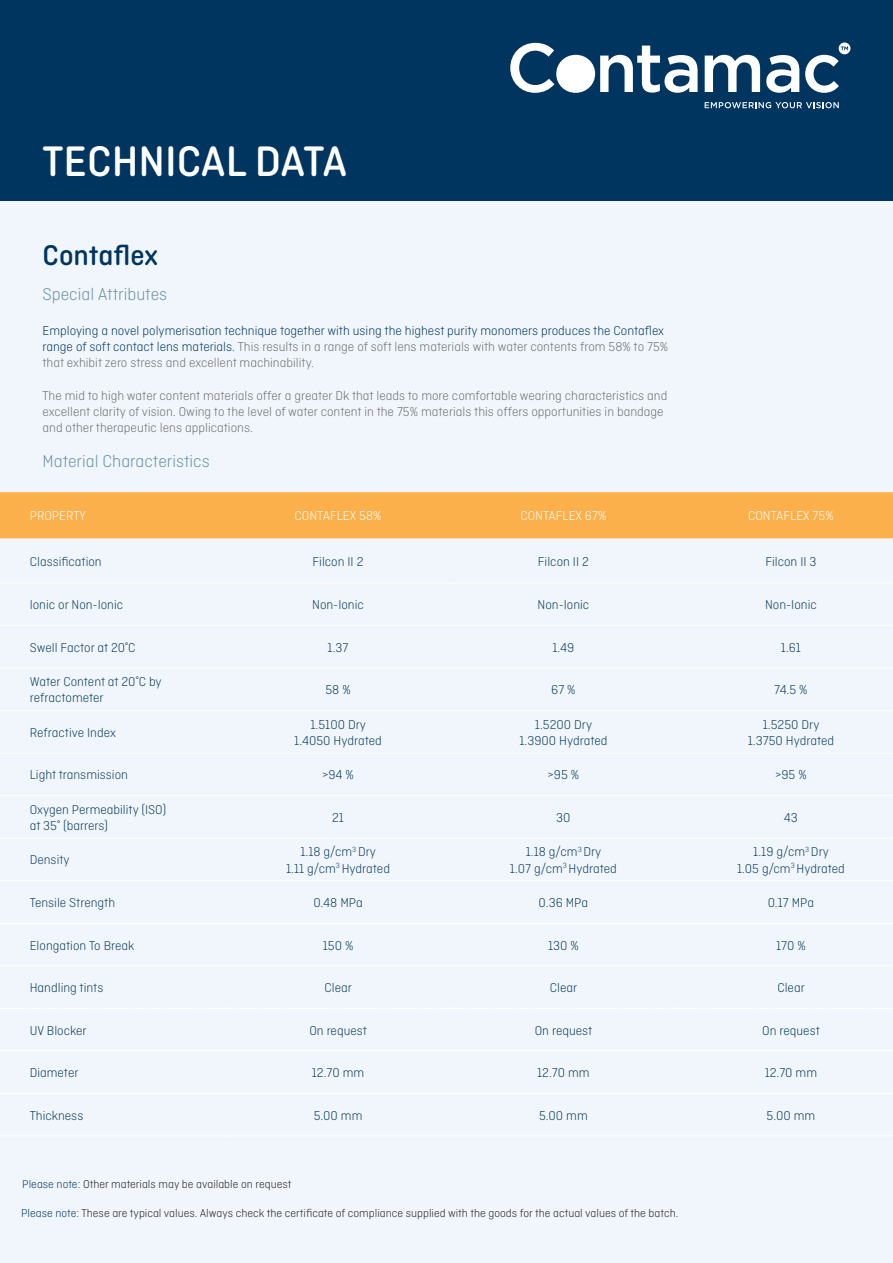
<style>
.page{position:relative;width:893px;height:1263px;background:#fff}
.page>*{position:absolute;margin:0;border:0;box-sizing:border-box;transform-origin:0 0}
.t1{font:500 45px "Ciutadella Rounded";color:#fff}
.t2{font:500 30px "Ciutadella Rounded";color:#003560}
.t3{font:300 18px "Ciutadella Rounded";color:#6990a5}
.t4{font:300 13.5px "Ciutadella Rounded";color:#08395d}
.t5{font:300 13.5px/16.2px "Ciutadella Rounded";color:#003560}
.t6{font:300 13.5px/16.2px "Ciutadella Rounded";color:#6c6d70}
.t7{font:300 13.5px "Ciutadella Rounded";color:#08395b}
.t8{font:300 13.5px "Ciutadella Rounded";color:#0a3b5e}
.t9{font:300 13.5px "Ciutadella Rounded";color:#fff}
.t10{font:300 12px "Ciutadella Rounded";color:#231f20}
.s1{color:#6c6d70}
.s2{color:#08395d}
.s3{color:#003560}
</style>
<div class="page">
<div style="left:0;top:0;width:893px;height:201px;background:#003560"></div>
<svg style="left:510px;top:43px;width:44px;height:50px"></svg>
<div style="left:556px;top:55px;width:39px;height:38px;background:#fff;border-radius:19px"></div>
<svg style="left:600px;top:46px;width:98px;height:47px"></svg>
<svg style="left:705px;top:55px;width:55px;height:37px"></svg>
<svg style="left:766px;top:55px;width:33px;height:38px"></svg>
<svg style="left:805px;top:43px;width:45px;height:50px"></svg>
<svg style="left:705px;top:102px;width:134px;height:6px"></svg>
<div style="left:0;top:201px;width:893px;height:1062px;background:#f0f6fb"></div>
<div style="left:0;top:492px;width:893px;height:46px;background:#fbb04b"></div>
<svg style="left:0;top:625px;width:893px;height:1px"></svg>
<svg style="left:1px;top:668px;width:885px;height:1px"></svg>
<svg style="left:0;top:710px;width:893px;height:1px"></svg>
<svg style="left:1px;top:753px;width:890px;height:1px"></svg>
<svg style="left:0;top:795px;width:893px;height:1px"></svg>
<svg style="left:0;top:838px;width:893px;height:1px"></svg>
<svg style="left:0;top:880px;width:893px;height:1px"></svg>
<svg style="left:0;top:923px;width:893px;height:1px"></svg>
<svg style="left:0;top:965px;width:893px;height:1px"></svg>
<svg style="left:0;top:1008px;width:893px;height:1px"></svg>
<svg style="left:0;top:1050px;width:893px;height:1px"></svg>
<svg style="left:0;top:1093px;width:893px;height:1px"></svg>
<svg style="left:0;top:1135px;width:891px;height:1px"></svg>
<p class="t1" style="left:43px;top:136px;width:306px">TECHNICAL DATA</p>
<p class="t2" style="left:43px;top:238px;width:117px">Contaflex</p>
<p class="t3" style="left:43px;top:284px;width:126px">Special Attributes</p>
<p class="t5" style="left:43px;top:322px;width:627px">Employing a novel polymerisation technique together with using the highest purity monomers produces the Contaflex range of soft contact lens materials. <span class="s1">This results in a range of soft lens materials with water contents from 58% to 75% that exhibit zero stress and excellent machinability.</span></p>
<p class="t6" style="left:43px;top:387px;width:626px">The mid to high water content materials offer a greater Dk that leads to more comfortable wearing characteristics and excellent clarity of vision. Owing to the level of water content in the 75% materials this offers opportunities in bandage and other therapeutic lens applications.</p>
<p class="t3" style="left:43px;top:452px;width:169px">Material Characteristics</p>
<p class="t9" style="left:30px;top:509px;width:58px">PROPERTY</p>
<p class="t9" style="left:295px;top:509px;width:88px">CONTAFLEX 58%</p>
<p class="t9" style="left:520px;top:509px;width:87px">CONTAFLEX 67%</p>
<p class="t9" style="left:748px;top:509px;width:87px">CONTAFLEX 75%</p>
<p class="t8" style="left:30px;top:554px;width:74px">Classification</p>
<p class="t4" style="left:313px;top:554px;width:52px">Filcon II 2</p>
<p class="t4" style="left:538px;top:554px;width:52px">Filcon II 2</p>
<p class="t4" style="left:765px;top:554px;width:53px">Filcon II 3</p>
<p class="t8" style="left:30px;top:598px;width:95px">Ionic or Non-Ionic</p>
<p class="t4" style="left:312px;top:598px;width:53px">Non-Ionic</p>
<p class="t4" style="left:538px;top:598px;width:53px">Non-Ionic</p>
<p class="t4" style="left:765px;top:598px;width:53px">Non-Ionic</p>
<p class="t8" style="left:30px;top:640px;width:107px">Swell Factor <span class="s2">at 20˚C</span></p>
<p class="t4" style="left:328px;top:640px;width:22px">1.37</p>
<p class="t4" style="left:552px;top:640px;width:24px">1.49</p>
<p class="t4" style="left:781px;top:640px;width:22px">1.61</p>
<p class="t8" style="left:30px;top:675px;width:133px">Water Content <span class="s2">at 20˚C by</span></p>
<p class="t4" style="left:30px;top:691px;width:75px">refractometer</p>
<p class="t4" style="left:325px;top:683px;width:27px">58 %</p>
<p class="t4" style="left:551px;top:683px;width:26px">67 %</p>
<p class="t4" style="left:774px;top:683px;width:35px">74.5 %</p>
<p class="t8" style="left:30px;top:725px;width:88px">Refractive Index</p>
<p class="t4" style="left:310px;top:717px;width:57px">1.5100 Dry</p>
<p class="t4" style="left:294px;top:733px;width:89px">1.4050 Hydrated</p>
<p class="t4" style="left:535px;top:717px;width:59px">1.5200 Dry</p>
<p class="t4" style="left:519px;top:733px;width:90px">1.3900 Hydrated</p>
<p class="t4" style="left:763px;top:717px;width:58px">1.5250 Dry</p>
<p class="t4" style="left:748px;top:733px;width:88px">1.3750 Hydrated</p>
<p class="t8" style="left:30px;top:768px;width:100px">Light transmission</p>
<p class="t4" style="left:322px;top:768px;width:33px">&gt;94 %</p>
<p class="t4" style="left:548px;top:768px;width:33px">&gt;95 %</p>
<p class="t4" style="left:775px;top:768px;width:33px">&gt;95 %</p>
<p class="t7" style="left:30px;top:802px;width:138px">Oxygen Permeability (ISO)</p>
<p class="t7" style="left:30px;top:818px;width:80px">at 35˚ (barrers)</p>
<p class="t4" style="left:332px;top:810px;width:13px">21</p>
<p class="t4" style="left:556px;top:810px;width:16px">30</p>
<p class="t4" style="left:784px;top:810px;width:16px">43</p>
<p class="t8" style="left:30px;top:853px;width:41px">Density</p>
<p class="t4" style="left:300px;top:845px;width:77px">1.18 g/cm<sup>3</sup> Dry</p>
<p class="t4" style="left:286px;top:861px;width:105px">1.11 g/cm<sup>3</sup> Hydrated</p>
<p class="t4" style="left:526px;top:845px;width:77px">1.18 g/cm<sup>3</sup> Dry</p>
<p class="t4" style="left:510px;top:861px;width:108px">1.07 g/cm<sup>3</sup> Hydrated</p>
<p class="t4" style="left:753px;top:845px;width:77px">1.19 g/cm<sup>3</sup> Dry</p>
<p class="t4" style="left:737px;top:861px;width:109px">1.05 g/cm<sup>3</sup> Hydrated</p>
<p class="t8" style="left:30px;top:895px;width:87px">Tensile Strength</p>
<p class="t4" style="left:313px;top:895px;width:51px">0.48 MPa</p>
<p class="t4" style="left:539px;top:895px;width:51px">0.36 MPa</p>
<p class="t4" style="left:768px;top:895px;width:48px">0.17 MPa</p>
<p class="t8" style="left:30px;top:938px;width:106px">Elongation To Break</p>
<p class="t4" style="left:323px;top:938px;width:32px">150 %</p>
<p class="t4" style="left:548px;top:938px;width:32px">130 %</p>
<p class="t4" style="left:776px;top:938px;width:31px">170 %</p>
<p class="t7" style="left:30px;top:980px;width:75px">Handling tints</p>
<p class="t7" style="left:324px;top:980px;width:29px">Clear</p>
<p class="t7" style="left:550px;top:980px;width:29px">Clear</p>
<p class="t7" style="left:777px;top:980px;width:29px">Clear</p>
<p class="t7" style="left:30px;top:1023px;width:58px">UV Blocker</p>
<p class="t7" style="left:309px;top:1023px;width:59px">On request</p>
<p class="t7" style="left:535px;top:1023px;width:59px">On request</p>
<p class="t7" style="left:762px;top:1023px;width:59px">On request</p>
<p class="t7" style="left:30px;top:1065px;width:50px">Diameter</p>
<p class="t7" style="left:312px;top:1065px;width:54px">12.70 mm</p>
<p class="t7" style="left:537px;top:1065px;width:54px">12.70 mm</p>
<p class="t7" style="left:765px;top:1065px;width:54px">12.70 mm</p>
<p class="t7" style="left:30px;top:1108px;width:55px">Thickness</p>
<p class="t7" style="left:314px;top:1108px;width:50px">5.00 mm</p>
<p class="t7" style="left:539px;top:1108px;width:50px">5.00 mm</p>
<p class="t7" style="left:766px;top:1108px;width:50px">5.00 mm</p>
<p class="t10" style="left:22px;top:1178px;width:271px"><span class="s3">Please note:</span> Other materials may be available on request</p>
<p class="t10" style="left:21px;top:1207px;width:659px"><span class="s3">Please note:</span> These are typical values. Always check the certificate of compliance supplied with the goods for the actual values of the batch.</p>
</div>
